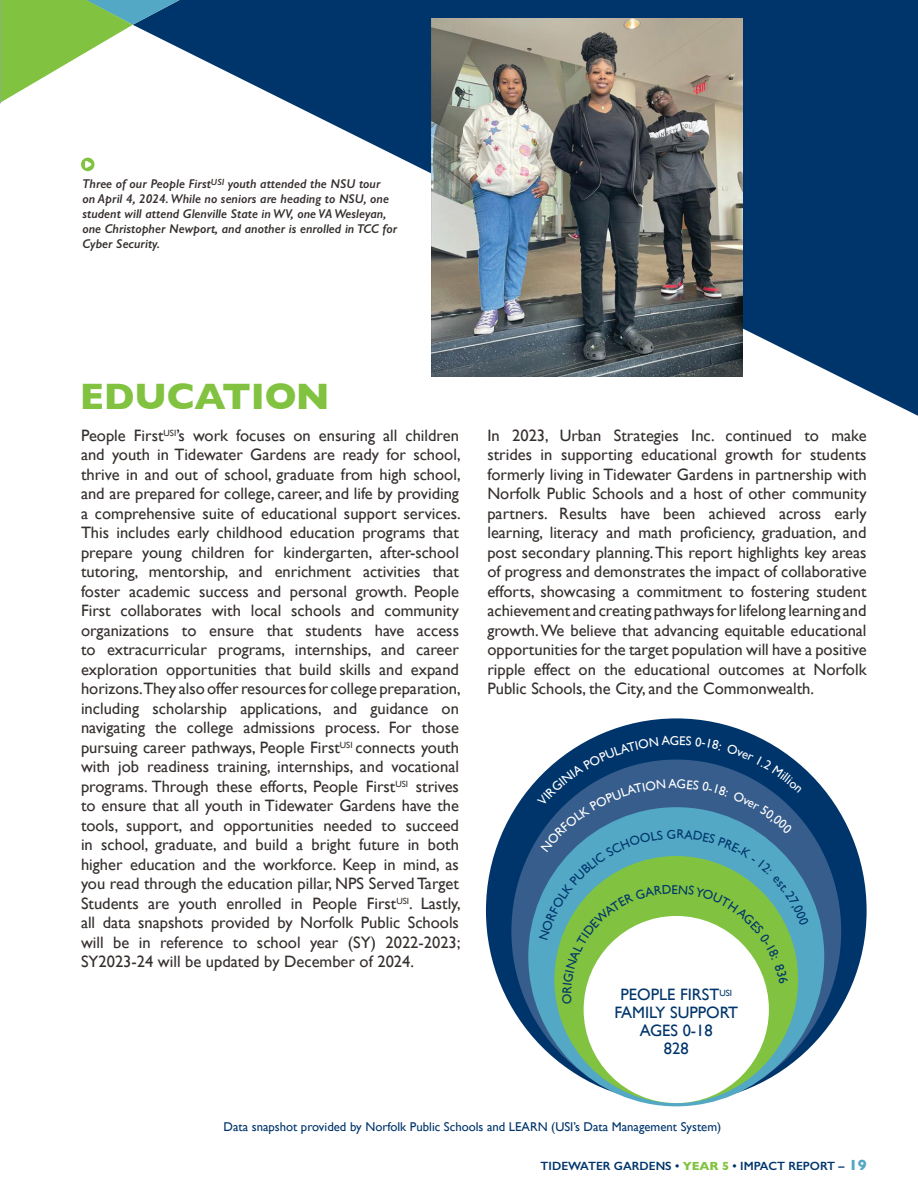
<style>
.page{position:relative;width:918px;height:1188px;background:#fff}
.page>*{position:absolute;margin:0;border:0;box-sizing:border-box;transform-origin:0 0}
.Heading_1{font:700 37.5px "Gill Sans";letter-spacing:-.005em;color:#81c340}
.Body_copy_-_justified{font:16.5px/19.5px "Gill Sans";color:#352f2d;text-align:justify}
.Timeline_Copy{font:16.5px/18px "Gill Sans";color:#00356b;text-align:center}
.PHOTO_CAPTION-white{font:italic 600 12.75px/15px "Gill Sans";color:#352f2d}
.Timeline_Copy-2{font:12.75px "Gill Sans";color:#00356b}
.t1{font:600 12px "Gill Sans";color:#00356b}
.s1{font-weight:700;color:#81c340}
.s2{font-weight:700;font-size:15px;color:#53a8c5}
</style>
<div class="page">
<div style="left:486px;top:718px;width:381px;height:385px;background:#00356b;border-radius:50%"></div>
<div style="left:511px;top:760px;width:330px;height:343px;background:#375d8d;border-radius:50%"></div>
<div style="left:528px;top:807px;width:296px;height:299px;background:#53a8c5;border-radius:50%"></div>
<div style="left:554px;top:856px;width:244px;height:247px;background:#81c340;border-radius:50%"></div>
<div style="left:584px;top:916px;width:185px;height:187px;background:#fff;border-radius:50%"></div>
<hr style="left:0;top:0;width:1px;height:104px;background:#1a396b">
<svg style="left:180px;top:0;width:738px;height:416px;fill:#00356b"></svg>
<svg style="left:0;top:0;width:180px;height:103px"></svg>
<div style="left:81px;top:158px;width:13px;height:13px;background:#81c340;border-radius:50%"></div>
<svg style="left:85px;top:161px;width:7px;height:7px"></svg>
<img style="left:432px;top:18px;width:310px;height:358px">
<svg style="left:537px;top:736px;width:272px;height:268px"></svg>
<p class="PHOTO_CAPTION-white" style="left:82px;top:176px;width:316px">Three of our People First<sup>USI</sup> youth attended the NSU tour<br>on April 4, 2024. While no seniors are heading to NSU, one student will attend Glenville State in WV, one VA Wesleyan, one Christopher Newport, and another is enrolled in TCC for Cyber Security.</p>
<p class="Heading_1" style="left:80px;top:367px;width:252px">EDUCATION</p>
<p class="Body_copy_-_justified" style="left:81px;top:425px;width:381px">People First<sup>USI</sup>’s work focuses on ensuring all children and youth in Tidewater Gardens are ready for school, thrive in and out of school, graduate from high school, and are prepared for college, career, and life by providing a comprehensive suite of educational support services.<br>This includes early childhood education programs that prepare young children for kindergarten, after-school tutoring, mentorship, and enrichment activities that foster academic success and personal growth. People First collaborates with local schools and community organizations to ensure that students have access to extracurricular programs, internships, and career exploration opportunities that build skills and expand horizons.They also offer resources for college preparation, including scholarship applications, and guidance on navigating the college admissions process. For those pursuing career pathways, People First<sup>USI</sup> connects youth with job readiness training, internships, and vocational programs. Through these efforts, People First<sup>USI</sup> strives to ensure that all youth in Tidewater Gardens have the tools, support, and opportunities needed to succeed in school, graduate, and build a bright future in both higher education and the workforce. Keep in mind, as you read through the education pillar, NPS Served Target Students are youth enrolled in People First<sup>USI</sup>. Lastly, all data snapshots provided by Norfolk Public Schools will be in reference to school year (SY) 2022-2023; SY2023-24 will be updated by December of 2024.</p>
<p class="Body_copy_-_justified" style="left:487px;top:425px;width:381px">In 2023, Urban Strategies Inc. continued to make strides in supporting educational growth for students formerly living in Tidewater Gardens in partnership with Norfolk Public Schools and a host of other community partners. Results have been achieved across early learning, literacy and math proficiency, graduation, and post secondary planning. This report highlights key areas of progress and demonstrates the impact of collaborative efforts, showcasing a commitment to fostering student achievement and creating pathways for lifelong learning and growth. We believe that advancing equitable educational opportunities for the target population will have a positive ripple effect on the educational outcomes at Norfolk Public Schools, the City, and the Commonwealth.</p>
<p class="Timeline_Copy-2" style="left:672px;top:882px;width:8px">E</p>
<p class="Timeline_Copy" style="left:614px;top:985px;width:125px">PEOPLE FIRST<sup>USI<br></sup>FAMILY SUPPORT<br>AGES 0-18<br>828</p>
<p class="Timeline_Copy-2" style="left:224px;top:1120px;width:499px">Data snapshot provided by Norfolk Public Schools and LEARN (USI’s Data Management System)</p>
<p class="t1" style="left:541px;top:1159px;width:327px">TIDEWATER GARDENS • <span class="s1">YEAR 5</span> • IMPACT REPORT – <span class="s2">19</span></p>
</div>
